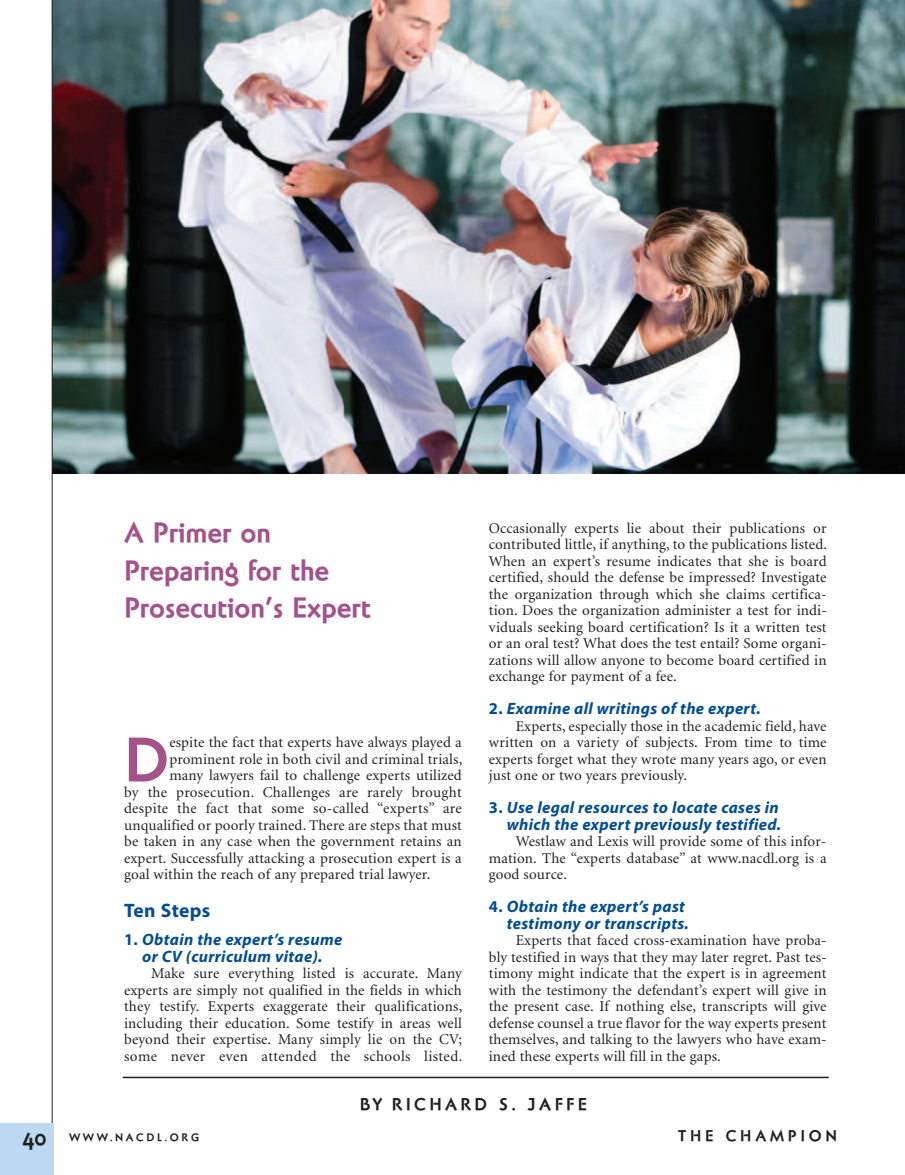
<style>
.page{position:relative;width:905px;height:1175px;background:#fff}
.page>*{position:absolute;margin:0;border:0;box-sizing:border-box;transform-origin:0 0}
.t1{font:700 58.8px "Naniara";color:#a3538a}
.t2{font:700 27px/37.5px "Naniara";color:#a3538a}
.t3{font:700 21px "Naniara";color:#231f20;scale:.95 1}
.t4{font:700 19.5px "Myriad Pro";letter-spacing:.02em;color:#014d95}
.t5{font:italic 700 16.5px/16.5px "Myriad Pro";letter-spacing:.02em;color:#014d95;text-align:right}
.t6{font:700 16.5px "Naniara";letter-spacing:.2em;color:#231f20}
.t7{font:15px/16.5px "Minion";letter-spacing:.01em;color:#231f20;text-align:justify}
.t8{font:700 15px "Naniara";letter-spacing:.25em;color:#231f20}
.t9{font:700 10.5px "Naniara";letter-spacing:.25em;color:#231f20}
.s1{font-style:normal}
</style>
<div class="page">
<img style="left:53px;top:0;width:851px;height:473px">
<svg style="left:51px;top:0;width:2px;height:1123px;background:#828081"></svg>
<div style="left:0;top:1123px;width:54px;height:51px;background:#bcd9f1"></div>
<hr style="left:123px;top:1076px;width:705px;height:2px;background:#231f20">
<h3 class="t3" style="left:22px;top:1129px;width:27px">40</h3>
<h2 class="t2" style="left:124px;top:516px;width:248px">A Primer on<br>Preparing for the<br>Prosecution’s Expert</h2>
<p class="t7" style="left:489px;top:521px;width:339px">Occasionally experts lie about their publications or contributed little, if anything, to the publications listed.<br>When an expert’s resume indicates that she is board certified, should the defense be impressed? Investigate the organization through which she claims certifica&shy;tion. Does the organization administer a test for indi&shy;viduals seeking board certification? Is it a written test or an oral test? What does the test entail? Some organi&shy;zations will allow anyone to become board certified in exchange for payment of a fee.</p>
<p class="t5" style="left:489px;top:702px;width:273px"><span class="s1">2.</span> Examine all writings of the expert.</p>
<p class="t7" style="left:489px;top:719px;width:339px;text-indent:27px">Experts, especially those in the academic field, have written on a variety of subjects. From time to time experts forget what they wrote many years ago, or even just one or two years previously.</p>
<p class="t5" style="left:489px;top:801px;width:294px"><span class="s1">3.</span> Use legal resources to locate cases in which the expert previously testified.</p>
<p class="t7" style="left:489px;top:834px;width:339px;text-indent:27px">Westlaw and Lexis will provide some of this infor&shy;mation. The “experts database” at www.nacdl.org is a good source.</p>
<p class="t5" style="left:489px;top:900px;width:201px"><span class="s1">4.</span> Obtain the expert’s past testimony or transcripts.</p>
<p class="t7" style="left:489px;top:933px;width:339px;text-indent:27px">Experts that faced cross-examination have proba&shy;bly testified in ways that they may later regret. Past tes&shy;timony might indicate that the expert is in agreement with the testimony the defendant’s expert will give in the present case. If nothing else, transcripts will give defense counsel a true flavor for the way experts present themselves, and talking to the lawyers who have exam&shy;ined these experts will fill in the gaps.</p>
<p class="t6" style="left:360px;top:1098px;width:228px">BY RICHARD S. JAFFE</p>
<h1 class="t1" style="left:124px;top:738px;width:46px">D</h1>
<p class="t7" style="left:169px;top:735px;width:294px">espite the fact that experts have always played a</p>
<p class="t7" style="left:169px;top:752px;width:294px">prominent role in both civil and criminal trials,</p>
<p class="t7" style="left:169px;top:768px;width:294px">many lawyers fail to challenge experts utilized</p>
<p class="t7" style="left:124px;top:785px;width:339px">by the prosecution. Challenges are rarely brought</p>
<p class="t7" style="left:124px;top:801px;width:339px">despite the fact that some so-called “experts” are</p>
<p class="t7" style="left:124px;top:818px;width:339px">unqualified or poorly trained. There are steps that must</p>
<p class="t7" style="left:124px;top:834px;width:339px">be taken in any case when the government retains an</p>
<p class="t7" style="left:124px;top:851px;width:339px">expert. Successfully attacking a prosecution expert is a</p>
<p class="t7" style="left:124px;top:867px;width:308px">goal within the reach of any prepared trial lawyer.</p>
<h3 class="t4" style="left:124px;top:903px;width:88px">Ten Steps</h3>
<p class="t5" style="left:124px;top:933px;width:220px;text-align:center"><span class="s1">1.</span> Obtain the expert’s resume or CV (curriculum vitae).</p>
<p class="t7" style="left:124px;top:966px;width:339px;text-indent:27px">Make sure everything listed is accurate. Many experts are simply not qualified in the fields in which they testify. Experts exaggerate their qualifications, including their education. Some testify in areas well beyond their expertise. Many simply lie on the CV; some never even attended the schools listed.</p>
<p class="t9" style="left:69px;top:1133px;width:132px">WWW.NACDL.ORG</p>
<p class="t8" style="left:678px;top:1130px;width:160px">THE CHAMPION</p>
</div>
